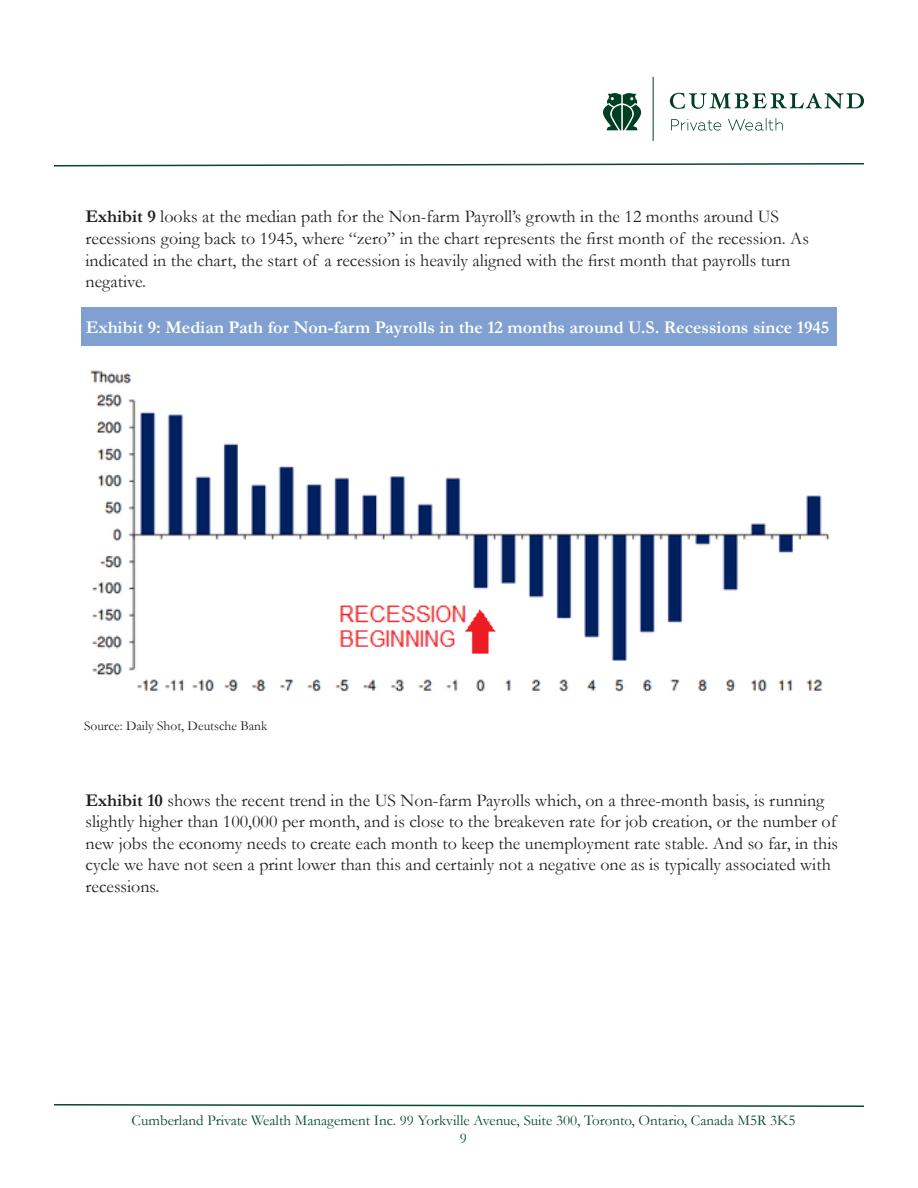
<style>
.page{position:relative;width:918px;height:1188px;background:#fff}
.page>*{position:absolute;margin:0;border:0;box-sizing:border-box;transform-origin:0 0}
.t1{font:18px/21.6px "Garamond";color:#231f20}
.t2{font:700 18px "Garamond";color:#fff}
.t3{font:15px/18px "Garamond";color:#06492b;text-align:center}
.t4{font:13.5px "Garamond";color:#231f20}
.s1{font-weight:700}
</style>
<div class="page">
<svg style="left:54px;top:1104px;width:810px;height:3px"></svg>
<svg style="left:54px;top:163px;width:810px;height:4px"></svg>
<svg style="left:670px;top:93px;width:194px;height:16px"></svg>
<hr style="left:653px;top:77px;width:1px;height:64px;background:#013f22">
<svg style="left:603px;top:93px;width:38px;height:37px"></svg>
<svg style="left:671px;top:118px;width:112px;height:13px"></svg>
<img style="left:89px;top:370px;width:741px;height:322px">
<div style="left:81px;top:308px;width:756px;height:38px;background:#7fa0d0"></div>
<p class="t1" style="left:86px;top:205px;width:725px"><span class="s1">Exhibit 9</span> looks at the median path for the Non-farm Payroll’s growth in the 12 months around US recessions going back to 1945, where “zero” in the chart represents the first month of the recession. As indicated in the chart, the start of a recession is heavily aligned with the first month that payrolls turn negative.</p>
<p class="t2" style="left:86px;top:315px;width:745px">Exhibit 9: Median Path for Non-farm Payrolls in the 12 months around U.S. Recessions since 1945</p>
<p class="t4" style="left:84px;top:716px;width:185px">Source: Daily Shot, Deutsche Bank</p>
<p class="t1" style="left:86px;top:789px;width:754px"><span class="s1">Exhibit 10</span> shows the recent trend in the US Non-farm Payrolls which, on a three-month basis, is running slightly higher than 100,000 per month, and is close to the breakeven rate for job creation, or the number of new jobs the economy needs to create each month to keep the unemployment rate stable. And so far, in this cycle we have not seen a print lower than this and certainly not a negative one as is typically associated with recessions.</p>
<p class="t3" style="left:132px;top:1111px;width:665px">Cumberland Private Wealth Management Inc. 99 Yorkville Avenue, Suite 300, Toronto, Ontario, Canada M5R 3K5<br>9</p>
</div>
